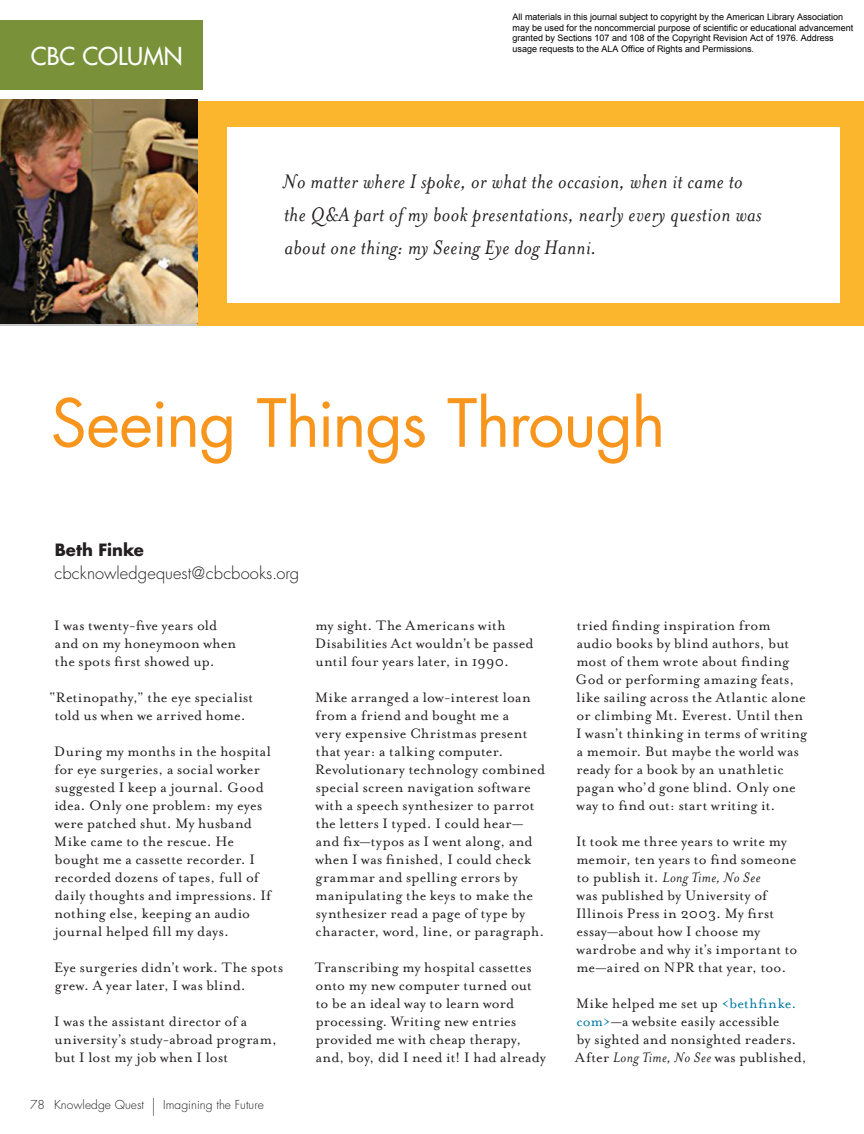
<style>
.page{position:relative;width:864px;height:1134px;background:#fff}
.page>*{position:absolute;margin:0;border:0;box-sizing:border-box;transform-origin:0 0}
.Column_Title{font:64.5px "Futura";letter-spacing:-.02em;color:#f7951d}
.Article_TAG{font:24px "Futura";color:#fff}
.Department_Quote{font:italic 22.5px/33px "Mrs Eaves";letter-spacing:.02em;color:#231f20}
.Feature_Byline{font:300 16.5px "Futura";letter-spacing:.005em;color:#231f20}
.Feature_Byline-2{font:700 16.5px "Futura";letter-spacing:-.005em;color:#231f20}
.Body{font:15.75px/18px "Mrs Eaves Roman";letter-spacing:.015em;color:#231f20}
.t1{font:300 12px "Futura";letter-spacing:.005em;color:#231f20}
.t2{font:9px/10.8px "Arial";color:#000}
.s1{font-size:18px}
.s2{font-family:"Mrs Eaves";font-style:italic}
.s3{color:#0076a3}
</style>
<div class="page">
<div style="left:0;top:101px;width:864px;height:225px;background:#fbb62d"></div>
<div style="left:227px;top:127px;width:612px;height:176px;background:#fff"></div>
<div style="left:0;top:20px;width:202px;height:70px;background:#79923a"></div>
<img style="left:0;top:99px;width:198px;height:225px">
<p class="Article_TAG" style="left:31px;top:41px;width:153px">CBC COLUMN</p>
<p class="t2" style="left:513px;top:11px;width:342px">All materials in this journal subject to copyright by the American Library Association may be used for the noncommercial purpose of scientific or educational advancement granted by Sections 107 and 108 of the Copyright Revision Act of 1976. Address usage requests to the ALA Office of Rights and Permissions.</p>
<p class="Department_Quote" style="left:283px;top:165px;width:480px">No matter where I spoke, or what the occasion, when it came to the Q&amp;A part of my book presentations, nearly every question was about one thing: my Seeing Eye dog Hanni.</p>
<p class="Column_Title" style="left:51px;top:382px;width:616px">Seeing Things Through</p>
<p class="Feature_Byline-2" style="left:55px;top:539px;width:91px">Beth Finke</p>
<p class="Feature_Byline" style="left:55px;top:563px;width:246px">cbcknowledgequest@cbcbooks.org</p>
<p class="Body" style="left:54px;top:617px;width:184px">I was twenty-five years old and on my honeymoon when the spots first showed up.</p>
<p class="Body" style="left:49px;top:689px;width:206px;text-align:center">“Retinopathy,” the eye specialist told us when we arrived home.</p>
<p class="Body" style="left:54px;top:743px;width:218px">During my months in the hospital for eye surgeries, a social worker suggested I keep a journal. Good idea. Only one problem: my eyes were patched shut. My husband<br>Mike came to the rescue. He bought me a cassette recorder. I recorded dozens of tapes, full of daily thoughts and impressions. If nothing else, keeping an audio journal helped fill my days.</p>
<p class="Body" style="left:54px;top:959px;width:230px">Eye surgeries didn’t work. The spots grew. A year later, I was blind.</p>
<p class="Body" style="left:54px;top:1013px;width:224px">I was the assistant director of a university’s study-abroad program, but I lost my job when I lost</p>
<p class="t1" style="left:30px;top:1097px;width:235px">78 Knowledge Quest <span class="s1">|</span> Imagining the Future</p>
<p class="Body" style="left:315px;top:617px;width:220px">my sight. The Americans with<br>Disabilities Act wouldn’t be passed until four years later, in 1990.</p>
<p class="Body" style="left:315px;top:689px;width:232px">Mike arranged a low-interest loan from a friend and bought me a<br>very expensive Christmas present that year: a talking computer.<br>Revolutionary technology combined special screen navigation software with a speech synthesizer to parrot the letters I typed. I could hear— and fix—typos as I went along, and when I was finished, I could check grammar and spelling errors by manipulating the keys to make the synthesizer read a page of type by character, word, line, or paragraph.</p>
<p class="Body" style="left:315px;top:959px;width:232px">Transcribing my hospital cassettes onto my new computer turned out to be an ideal way to learn word processing. Writing new entries provided me with cheap therapy, and, boy, did I need it! I had already</p>
<p class="Body" style="left:576px;top:617px;width:233px">tried finding inspiration from audio books by blind authors, but most of them wrote about finding God or performing amazing feats, like sailing across the Atlantic alone or climbing Mt. Everest. Until then I wasn’t thinking in terms of writing a memoir. But maybe the world was ready for a book by an unathletic pagan who’d gone blind. Only one way to find out: start writing it.</p>
<p class="Body" style="left:576px;top:833px;width:223px">It took me three years to write my memoir, ten years to find someone to publish it. <span class="s2">Long Time, No See<br></span>was published by University of<br>Illinois Press in 2003. My first essay—about how I choose my wardrobe and why it’s important to me—aired on NPR that year, too.</p>
<p class="Body" style="left:575px;top:995px;width:233px">Mike helped me set up <span class="s3">&lt;bethfinke. com&gt;</span>—a website easily accessible<br>by sighted and nonsighted readers.<br>After <span class="s2">Long Time, No See</span> was published,</p>
</div>
